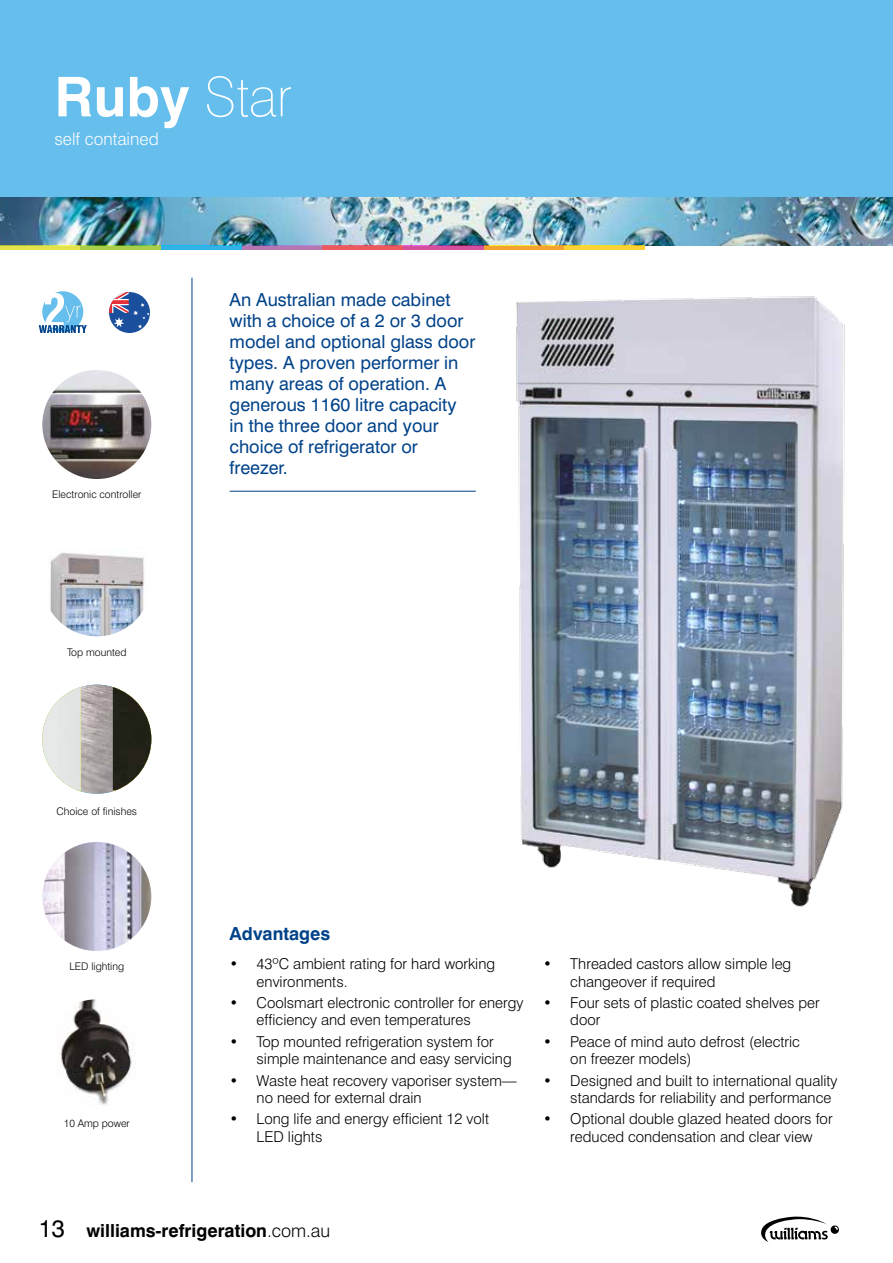
<style>
.page{position:relative;width:893px;height:1263px;background:#fff}
.page>*{position:absolute;margin:0;border:0;box-sizing:border-box;transform-origin:0 0}
.t1{font:700 54.9px "Swiss 721 BT";color:#fff}
.t2{font:24px "Swiss 721 BT";color:#000}
.t3{font:18px/21px "Swiss 721 BT";color:#004289}
.t4{font:700 18px "Swiss 721 BT";color:#000}
.t5{font:700 18px "Swiss 721 BT";color:#004289}
.t6{font:300 17.25px "Swiss 721 BT";color:#fff}
.t7{font:300 15px/17.2px "Swiss 721 BT";color:#000}
.t8{font:300 10.5px "Swiss 721 BT";color:#000}
.s1{font-weight:100}
.s2{font-weight:300}
</style>
<div class="page">
<div style="left:0;top:0;width:893px;height:198px;background:#65beec"></div>
<img style="left:0;top:198px;width:893px;height:47px">
<hr style="left:192px;top:278px;width:1px;height:904px;background:#004289">
<div style="left:109px;top:292px;width:41px;height:41px;background:#1a4f9e;border-radius:50%"></div>
<svg style="left:109px;top:292px;width:41px;height:36px"></svg>
<svg style="left:42px;top:291px;width:41px;height:41px"></svg>
<svg style="left:39px;top:293px;width:48px;height:40px"></svg>
<div style="left:0;top:245px;width:81px;height:5px;background:#e4e34d"></div>
<div style="left:81px;top:245px;width:80px;height:5px;background:#aacd4b"></div>
<div style="left:161px;top:245px;width:81px;height:5px;background:#33b2e8"></div>
<div style="left:242px;top:245px;width:80px;height:5px;background:#b477b0"></div>
<div style="left:322px;top:245px;width:81px;height:5px;background:#eb595f"></div>
<div style="left:403px;top:245px;width:81px;height:5px;background:#d5519e"></div>
<div style="left:484px;top:245px;width:80px;height:5px;background:#f4a333"></div>
<div style="left:564px;top:245px;width:81px;height:5px;background:#fdd133"></div>
<svg style="left:761px;top:1216px;width:78px;height:26px"></svg>
<hr style="left:230px;top:491px;width:246px;height:1px;background:#004289">
<img style="left:516px;top:296px;width:329px;height:611px">
<img style="left:42px;top:685px;width:109px;height:109px;border-radius:55px">
<img style="left:42px;top:687px;width:39px;height:103px">
<img style="left:113px;top:687px;width:38px;height:103px">
<img style="left:42px;top:999px;width:109px;height:109px;border-radius:55px">
<img style="left:42px;top:842px;width:109px;height:109px;border-radius:55px">
<img style="left:50px;top:552px;width:95px;height:84px">
<img style="left:42px;top:370px;width:109px;height:109px;border-radius:55px">
<h1 class="t1" style="left:54px;top:63px;width:238px">Ruby <span class="s1">Star</span></h1>
<p class="t6" style="left:54px;top:128px;width:106px">self contained</p>
<p class="t8" style="left:52px;top:488px;width:91px">Electronic controller</p>
<p class="t3" style="left:230px;top:289px;width:247px">An Australian made cabinet with a choice of a 2 or 3 door model and optional glass door types. A proven performer in many areas of operation. A generous 1160 litre capacity<br>in the three door and your choice of refrigerator or freezer.</p>
<p class="t8" style="left:67px;top:646px;width:61px">Top mounted</p>
<p class="t8" style="left:57px;top:805px;width:82px">Choice of finishes</p>
<p class="t8" style="left:69px;top:960px;width:56px">LED lighting</p>
<p class="t8" style="left:64px;top:1117px;width:68px">10 Amp power</p>
<p class="t5" style="left:230px;top:923px;width:102px">Advantages</p>
<p class="t7" style="left:257px;top:955px;width:240px;text-indent:-27px">• 43ºC ambient rating for hard working environments.</p>
<p class="t7" style="left:257px;top:994px;width:268px;text-indent:-27px">• Coolsmart electronic controller for energy efficiency and even temperatures</p>
<p class="t7" style="left:257px;top:1033px;width:257px;text-indent:-27px">• Top mounted refrigeration system for simple maintenance and easy servicing</p>
<p class="t7" style="left:257px;top:1071px;width:262px;text-indent:-27px">• Waste heat recovery vaporiser system— no need for external drain</p>
<p class="t7" style="left:257px;top:1110px;width:234px;text-indent:-27px">• Long life and energy efficient 12 volt<br>LED lights</p>
<p class="t7" style="left:570px;top:955px;width:222px;text-indent:-27px">• Threaded castors allow simple leg changeover if required</p>
<p class="t7" style="left:570px;top:994px;width:251px;text-indent:-27px">• Four sets of plastic coated shelves per door</p>
<p class="t7" style="left:570px;top:1033px;width:231px;text-indent:-27px">• Peace of mind auto defrost (electric on freezer models)</p>
<p class="t7" style="left:570px;top:1071px;width:269px;text-indent:-27px">• Designed and built to international quality standards for reliability and performance</p>
<p class="t7" style="left:543px;top:1110px;width:291px;text-align:center">• Optional double glazed heated doors for reduced condensation and clear view</p>
<h2 class="t2" style="left:39px;top:1213px;width:28px">13</h2>
<p class="t4" style="left:86px;top:1219px;width:245px">williams-refrigeration<span class="s2">.com.au</span></p>
</div>
